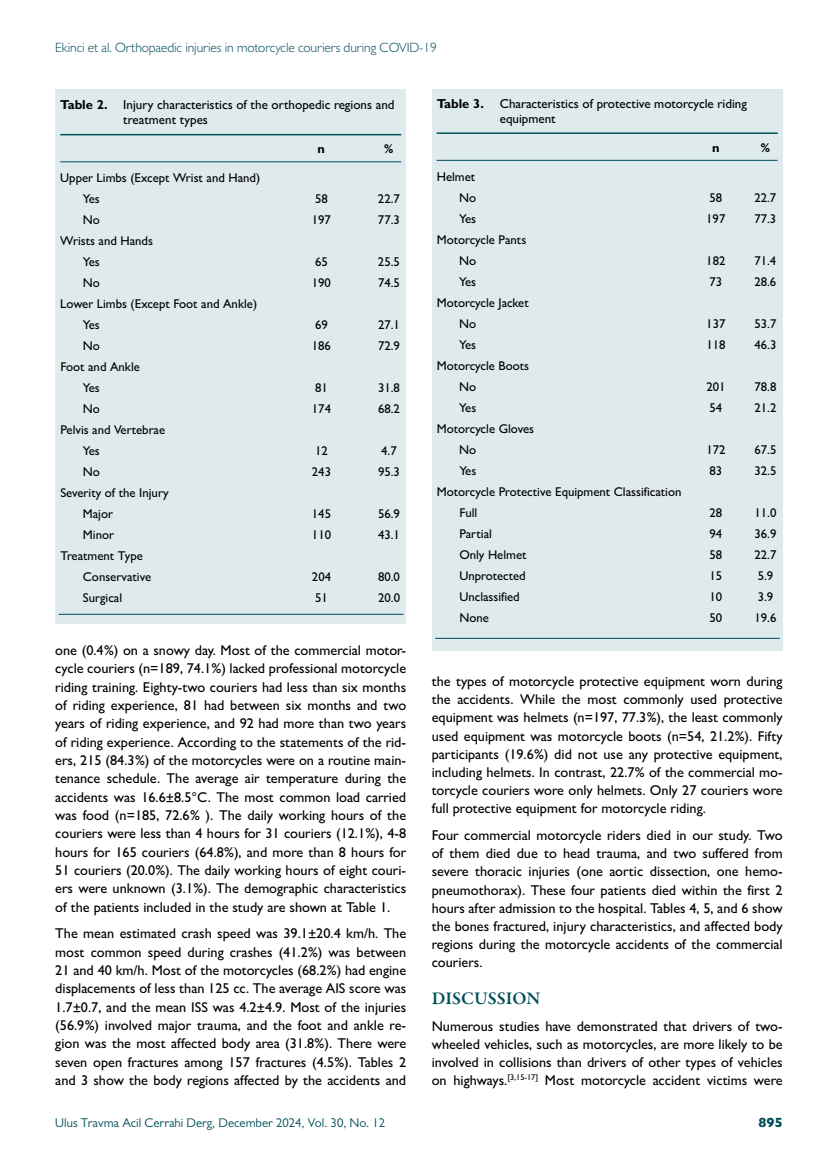
<style>
.page{position:relative;width:838px;height:1170px;background:#fff}
.page>*{position:absolute;margin:0;border:0;box-sizing:border-box;transform-origin:0 0}
.t1{font:600 18px "Garamond Premr Pro";color:#004f5a}
.t2{font:500 14.25px/18.3px "Gill Sans MT Pro";color:#000;text-align:justify}
.t3{font:300 13.5px "Gill Sans MT Pro";letter-spacing:-.005em;color:#004f5a}
.t4{font:800 13.5px "Gill Sans MT Pro";color:#004f5a}
.t5{font:500 13.05px/15.6px "Gill Sans MT Pro";color:#000}
.t6{font:500 12.75px/21px "Gill Sans MT Pro";color:#000}
.t7{font:12.75px "Gill Sans MT Pro";color:#004f5a}
.t8{font:700 12.75px "Gill Sans MT Pro";color:#000}
.s1{font-weight:700}
</style>
<div class="page">
<div style="left:55px;top:89px;width:351px;height:534px;background:#deeaec"></div>
<hr style="left:60px;top:134px;width:341px;height:1px;background:#004f5a">
<hr style="left:60px;top:161px;width:341px;height:1px;background:#004f5a">
<hr style="left:59px;top:614px;width:344px;height:1px;background:#004f5a">
<div style="left:432px;top:89px;width:350px;height:562px;background:#deeaec"></div>
<hr style="left:437px;top:132px;width:340px;height:2px;background:#004f5a">
<hr style="left:437px;top:160px;width:340px;height:1px;background:#004f5a">
<hr style="left:435px;top:638px;width:345px;height:1px;background:#004f5a">
<p class="t3" style="left:55px;top:39px;width:383px">Ekinci et al. Orthopaedic injuries in motorcycle couriers during COVID-19</p>
<p class="t5" style="left:123px;top:96px;width:273px;text-indent:-63px"><span class="s1">Table 2.</span> Injury characteristics of the orthopedic regions and treatment types</p>
<p class="t8" style="left:317px;top:140px;width:9px">n</p>
<p class="t8" style="left:384px;top:140px;width:11px">%</p>
<p class="t6" style="left:83px;top:167px;width:179px;text-indent:-23px">Upper Limbs (Except Wrist and Hand)<br>Yes</p>
<p class="t6" style="left:315px;top:188px;width:14px">58</p>
<p class="t6" style="left:378px;top:188px;width:23px">22.7</p>
<p class="t6" style="left:83px;top:209px;width:18px">No</p>
<p class="t6" style="left:312px;top:209px;width:21px">197</p>
<p class="t6" style="left:378px;top:209px;width:23px">77.3</p>
<p class="t6" style="left:83px;top:230px;width:72px;text-indent:-23px">Wrists and Hands<br>Yes</p>
<p class="t6" style="left:315px;top:251px;width:14px">65</p>
<p class="t6" style="left:378px;top:251px;width:23px">25.5</p>
<p class="t6" style="left:83px;top:272px;width:18px">No</p>
<p class="t6" style="left:312px;top:272px;width:21px">190</p>
<p class="t6" style="left:378px;top:272px;width:23px">74.5</p>
<p class="t6" style="left:83px;top:293px;width:176px;text-indent:-23px">Lower Limbs (Except Foot and Ankle)<br>Yes</p>
<p class="t6" style="left:315px;top:314px;width:14px">69</p>
<p class="t6" style="left:378px;top:314px;width:23px">27.1</p>
<p class="t6" style="left:83px;top:335px;width:18px">No</p>
<p class="t6" style="left:312px;top:335px;width:21px">186</p>
<p class="t6" style="left:378px;top:335px;width:23px">72.9</p>
<p class="t6" style="left:83px;top:356px;width:59px;text-indent:-23px">Foot and Ankle<br>Yes</p>
<p class="t6" style="left:315px;top:377px;width:14px">81</p>
<p class="t6" style="left:378px;top:377px;width:23px">31.8</p>
<p class="t6" style="left:83px;top:398px;width:18px">No</p>
<p class="t6" style="left:312px;top:398px;width:21px">174</p>
<p class="t6" style="left:378px;top:398px;width:23px">68.2</p>
<p class="t6" style="left:83px;top:419px;width:84px;text-indent:-23px">Pelvis and Vertebrae<br>Yes</p>
<p class="t6" style="left:315px;top:440px;width:14px">12</p>
<p class="t6" style="left:381px;top:440px;width:17px">4.7</p>
<p class="t6" style="left:83px;top:461px;width:18px">No</p>
<p class="t6" style="left:312px;top:461px;width:21px">243</p>
<p class="t6" style="left:378px;top:461px;width:23px">95.3</p>
<p class="t6" style="left:83px;top:482px;width:87px;text-indent:-23px">Severity of the Injury<br>Major</p>
<p class="t6" style="left:312px;top:503px;width:21px">145</p>
<p class="t6" style="left:378px;top:503px;width:23px">56.9</p>
<p class="t6" style="left:83px;top:524px;width:33px">Minor</p>
<p class="t6" style="left:312px;top:524px;width:21px">110</p>
<p class="t6" style="left:378px;top:524px;width:23px">43.1</p>
<p class="t6" style="left:83px;top:545px;width:70px;text-indent:-23px">Treatment Type<br>Conservative</p>
<p class="t6" style="left:312px;top:566px;width:21px">204</p>
<p class="t6" style="left:378px;top:566px;width:23px">80.0</p>
<p class="t6" style="left:83px;top:587px;width:41px">Surgical</p>
<p class="t6" style="left:315px;top:587px;width:14px">51</p>
<p class="t6" style="left:378px;top:587px;width:23px">20.0</p>
<p class="t2" style="left:55px;top:640px;width:352px">one (0.4%) on a snowy day. Most of the commercial motor&shy;cycle couriers (n=189, 74.1%) lacked professional motorcycle riding training. Eighty-two couriers had less than six months of riding experience, 81 had between six months and two years of riding experience, and 92 had more than two years of riding experience. According to the statements of the rid&shy;ers, 215 (84.3%) of the motorcycles were on a routine main&shy;tenance schedule. The average air temperature during the accidents was 16.6±8.5°C. The most common load carried was food (n=185, 72.6% ). The daily working hours of the couriers were less than 4 hours for 31 couriers (12.1%), 4-8 hours for 165 couriers (64.8%), and more than 8 hours for 51 couriers (20.0%). The daily working hours of eight couri&shy;ers were unknown (3.1%). The demographic characteristics of the patients included in the study are shown at Table 1.</p>
<p class="t2" style="left:55px;top:924px;width:352px">The mean estimated crash speed was 39.1±20.4 km/h. The most common speed during crashes (41.2%) was between 21 and 40 km/h. Most of the motorcycles (68.2%) had engine displacements of less than 125 cc. The average AIS score was 1.7±0.7, and the mean ISS was 4.2±4.9. Most of the injuries (56.9%) involved major trauma, and the foot and ankle re&shy;gion was the most affected body area (31.8%). There were seven open fractures among 157 fractures (4.5%). Tables 2 and 3 show the body regions affected by the accidents and</p>
<p class="t5" style="left:500px;top:95px;width:249px;text-indent:-63px"><span class="s1">Table 3.</span> Characteristics of protective motorcycle riding equipment</p>
<p class="t8" style="left:712px;top:139px;width:9px">n</p>
<p class="t8" style="left:760px;top:139px;width:11px">%</p>
<p class="t6" style="left:437px;top:166px;width:41px;text-align:right">Helmet<br>No</p>
<p class="t6" style="left:709px;top:187px;width:14px">58</p>
<p class="t6" style="left:754px;top:187px;width:23px">22.7</p>
<p class="t6" style="left:459px;top:208px;width:18px">Yes</p>
<p class="t6" style="left:706px;top:208px;width:21px">197</p>
<p class="t6" style="left:754px;top:208px;width:23px">77.3</p>
<p class="t6" style="left:459px;top:229px;width:68px;text-indent:-23px">Motorcycle Pants<br>No</p>
<p class="t6" style="left:706px;top:250px;width:21px">182</p>
<p class="t6" style="left:754px;top:250px;width:23px">71.4</p>
<p class="t6" style="left:459px;top:271px;width:18px">Yes</p>
<p class="t6" style="left:709px;top:271px;width:14px">73</p>
<p class="t6" style="left:754px;top:271px;width:23px">28.6</p>
<p class="t6" style="left:459px;top:292px;width:71px;text-indent:-23px">Motorcycle Jacket<br>No</p>
<p class="t6" style="left:706px;top:313px;width:21px">137</p>
<p class="t6" style="left:754px;top:313px;width:23px">53.7</p>
<p class="t6" style="left:459px;top:334px;width:18px">Yes</p>
<p class="t6" style="left:706px;top:334px;width:21px">118</p>
<p class="t6" style="left:754px;top:334px;width:23px">46.3</p>
<p class="t6" style="left:459px;top:355px;width:71px;text-indent:-23px">Motorcycle Boots<br>No</p>
<p class="t6" style="left:706px;top:376px;width:21px">201</p>
<p class="t6" style="left:754px;top:376px;width:23px">78.8</p>
<p class="t6" style="left:459px;top:397px;width:18px">Yes</p>
<p class="t6" style="left:709px;top:397px;width:14px">54</p>
<p class="t6" style="left:754px;top:397px;width:23px">21.2</p>
<p class="t6" style="left:459px;top:418px;width:76px;text-indent:-23px">Motorcycle Gloves<br>No</p>
<p class="t6" style="left:706px;top:439px;width:21px">172</p>
<p class="t6" style="left:754px;top:439px;width:23px">67.5</p>
<p class="t6" style="left:459px;top:460px;width:18px">Yes</p>
<p class="t6" style="left:709px;top:460px;width:14px">83</p>
<p class="t6" style="left:754px;top:460px;width:23px">32.5</p>
<p class="t6" style="left:459px;top:481px;width:224px;text-indent:-23px">Motorcycle Protective Equipment Classification<br>Full</p>
<p class="t6" style="left:709px;top:502px;width:14px">28</p>
<p class="t6" style="left:754px;top:502px;width:23px">11.0</p>
<p class="t6" style="left:459px;top:523px;width:34px">Partial</p>
<p class="t6" style="left:709px;top:523px;width:14px">94</p>
<p class="t6" style="left:754px;top:523px;width:23px">36.9</p>
<p class="t6" style="left:459px;top:544px;width:69px">Only Helmet</p>
<p class="t6" style="left:709px;top:544px;width:14px">58</p>
<p class="t6" style="left:754px;top:544px;width:23px">22.7</p>
<p class="t6" style="left:459px;top:565px;width:68px">Unprotected</p>
<p class="t6" style="left:709px;top:565px;width:14px">15</p>
<p class="t6" style="left:757px;top:565px;width:17px">5.9</p>
<p class="t6" style="left:459px;top:586px;width:62px">Unclassified</p>
<p class="t6" style="left:709px;top:586px;width:14px">10</p>
<p class="t6" style="left:757px;top:586px;width:17px">3.9</p>
<p class="t6" style="left:459px;top:607px;width:31px">None</p>
<p class="t6" style="left:709px;top:607px;width:14px">50</p>
<p class="t6" style="left:754px;top:607px;width:23px">19.6</p>
<p class="t2" style="left:432px;top:672px;width:352px">the types of motorcycle protective equipment worn during the accidents. While the most commonly used protective equipment was helmets (n=197, 77.3%), the least commonly used equipment was motorcycle boots (n=54, 21.2%). Fifty participants (19.6%) did not use any protective equipment, including helmets. In contrast, 22.7% of the commercial mo&shy;torcycle couriers wore only helmets. Only 27 couriers wore full protective equipment for motorcycle riding.</p>
<p class="t2" style="left:432px;top:826px;width:352px">Four commercial motorcycle riders died in our study. Two of them died due to head trauma, and two suffered from severe thoracic injuries (one aortic dissection, one hemo&shy;pneumothorax). These four patients died within the first 2 hours after admission to the hospital. Tables 4, 5, and 6 show the bones fractured, injury characteristics, and affected body regions during the motorcycle accidents of the commercial couriers.</p>
<p class="t1" style="left:432px;top:987px;width:110px">DISCUSSION</p>
<p class="t2" style="left:432px;top:1016px;width:352px">Numerous studies have demonstrated that drivers of two&shy;wheeled vehicles, such as motorcycles, are more likely to be involved in collisions than drivers of other types of vehicles on highways.<sup>[3,15-17]</sup> Most motorcycle accident victims were</p>
<p class="t7" style="left:55px;top:1115px;width:331px">Ulus Travma Acil Cerrahi Derg, December 2024, Vol. 30, No. 12</p>
<p class="t4" style="left:758px;top:1114px;width:26px">895</p>
</div>
